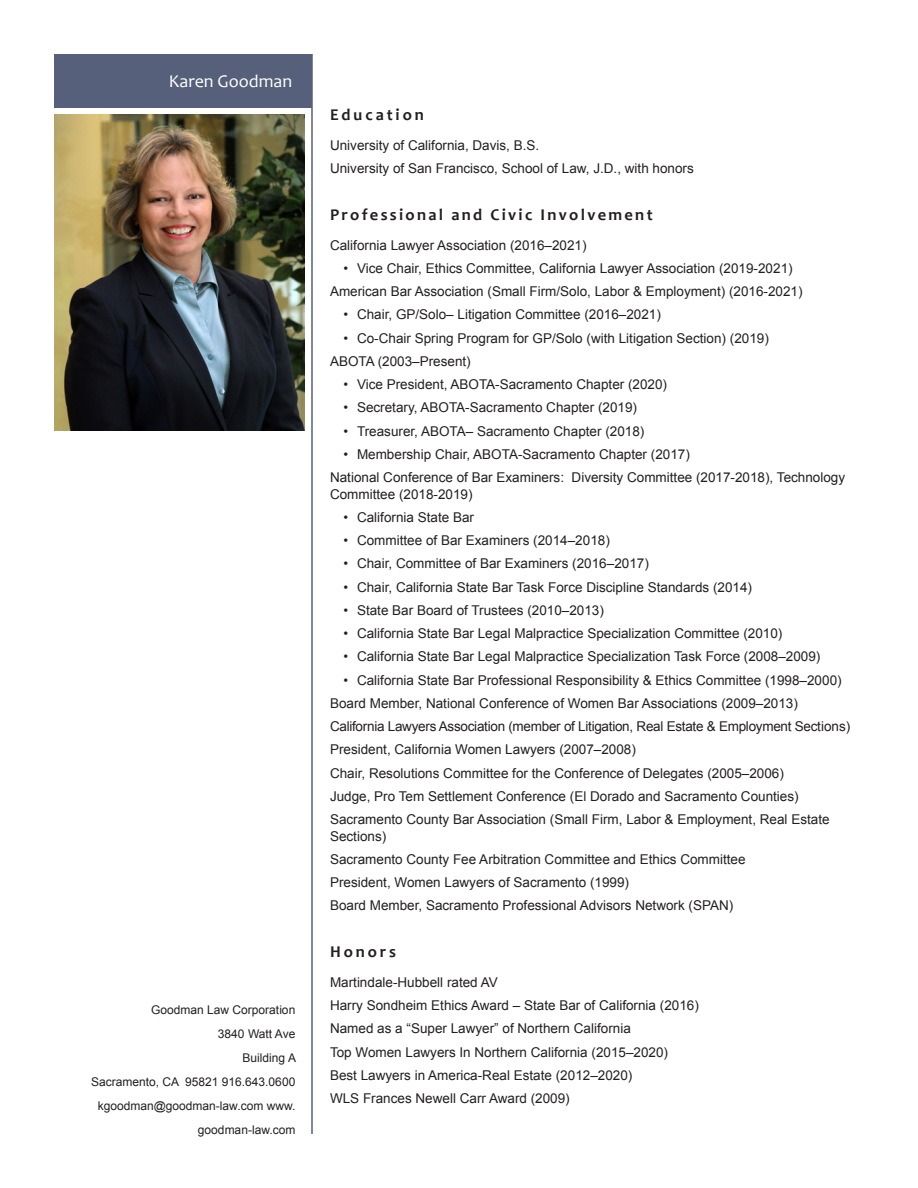
<style>
.page{position:relative;width:918px;height:1188px;background:#fff}
.page>*{position:absolute;margin:0;border:0;box-sizing:border-box;transform-origin:0 0}
.t1{font:18px "Candara";color:#fff}
.t2{font:700 16.5px "Candara";letter-spacing:.14em;color:#231f20}
.t3{font:13.5px/16.5px "Arial";color:#231f20}
.t4{font:13.5px "Arial";letter-spacing:-.02em;color:#231f20}
.t5{font:12px/24px "Arial";color:#231f20;text-align:right}
</style>
<div class="page">
<img style="left:54px;top:114px;width:251px;height:317px">
<div style="left:54px;top:54px;width:258px;height:54px;background:#57607a"></div>
<hr style="left:311px;top:54px;width:2px;height:1080px;background:#57607a">
<p class="t1" style="left:169px;top:69px;width:125px">Karen Goodman</p>
<p class="t5" style="left:151px;top:998px;width:146px">Goodman Law Corporation</p>
<p class="t5" style="left:218px;top:1022px;width:79px">3840 Watt Ave</p>
<p class="t5" style="left:243px;top:1046px;width:55px">Building A</p>
<p class="t5" style="left:91px;top:1070px;width:206px">Sacramento, CA 95821 916.643.0600</p>
<p class="t5" style="left:98px;top:1094px;width:199px">kgoodman@goodman-law.com www. goodman-law.com</p>
<p class="t2" style="left:330px;top:105px;width:95px">E d u c a t i o n</p>
<p class="t3" style="left:330px;top:137px;width:211px">University of California, Davis, B.S.</p>
<p class="t3" style="left:330px;top:160px;width:365px">University of San Francisco, School of Law, J.D., with honors</p>
<p class="t2" style="left:330px;top:204px;width:324px">Professional and Civic Involvement</p>
<p class="t3" style="left:330px;top:237px;width:258px">California Lawyer Association (2016–2021)</p>
<p class="t3" style="left:344px;top:260px;width:451px">• Vice Chair, Ethics Committee, California Lawyer Association (2019-2021)</p>
<p class="t3" style="left:330px;top:283px;width:474px">American Bar Association (Small Firm/Solo, Labor &amp; Employment) (2016-2021)</p>
<p class="t3" style="left:344px;top:307px;width:319px">• Chair, GP/Solo– Litigation Committee (2016–2021)</p>
<p class="t3" style="left:344px;top:330px;width:427px">• Co-Chair Spring Program for GP/Solo (with Litigation Section) (2019)</p>
<p class="t3" style="left:330px;top:353px;width:142px">ABOTA (2003–Present)</p>
<p class="t3" style="left:344px;top:376px;width:325px">• Vice President, ABOTA-Sacramento Chapter (2020)</p>
<p class="t3" style="left:344px;top:400px;width:295px">• Secretary, ABOTA-Sacramento Chapter (2019)</p>
<p class="t3" style="left:344px;top:423px;width:302px">• Treasurer, ABOTA– Sacramento Chapter (2018)</p>
<p class="t3" style="left:344px;top:446px;width:348px">• Membership Chair, ABOTA-Sacramento Chapter (2017)</p>
<p class="t3" style="left:330px;top:469px;width:517px">National Conference of Bar Examiners: Diversity Committee (2017-2018), Technology<br>Committee (2018-2019)</p>
<p class="t3" style="left:344px;top:509px;width:132px">• California State Bar</p>
<p class="t3" style="left:344px;top:532px;width:268px">• Committee of Bar Examiners (2014–2018)</p>
<p class="t3" style="left:344px;top:556px;width:307px">• Chair, Committee of Bar Examiners (2016–2017)</p>
<p class="t3" style="left:344px;top:579px;width:410px">• Chair, California State Bar Task Force Discipline Standards (2014)</p>
<p class="t3" style="left:344px;top:602px;width:262px">• State Bar Board of Trustees (2010–2013)</p>
<p class="t3" style="left:344px;top:625px;width:440px">• California State Bar Legal Malpractice Specialization Committee (2010)</p>
<p class="t3" style="left:344px;top:649px;width:478px">• California State Bar Legal Malpractice Specialization Task Force (2008–2009)</p>
<p class="t3" style="left:344px;top:672px;width:500px">• California State Bar Professional Responsibility &amp; Ethics Committee (1998–2000)</p>
<p class="t3" style="left:330px;top:695px;width:469px">Board Member, National Conference of Women Bar Associations (2009–2013)</p>
<p class="t4" style="left:330px;top:718px;width:522px">California Lawyers Association (member of Litigation, Real Estate &amp; Employment Sections)</p>
<p class="t3" style="left:330px;top:742px;width:307px">President, California Women Lawyers (2007–2008)</p>
<p class="t3" style="left:330px;top:765px;width:455px">Chair, Resolutions Committee for the Conference of Delegates (2005–2006)</p>
<p class="t3" style="left:330px;top:788px;width:470px">Judge, Pro Tem Settlement Conference (El Dorado and Sacramento Counties)</p>
<p class="t3" style="left:330px;top:811px;width:501px">Sacramento County Bar Association (Small Firm, Labor &amp; Employment, Real Estate<br>Sections)</p>
<p class="t3" style="left:330px;top:851px;width:417px">Sacramento County Fee Arbitration Committee and Ethics Committee</p>
<p class="t3" style="left:330px;top:874px;width:301px">President, Women Lawyers of Sacramento (1999)</p>
<p class="t3" style="left:330px;top:898px;width:405px">Board Member, Sacramento Professional Advisors Network (SPAN)</p>
<p class="t2" style="left:330px;top:942px;width:68px">H o n o r s</p>
<p class="t3" style="left:330px;top:974px;width:169px">Martindale-Hubbell rated AV</p>
<p class="t3" style="left:330px;top:997px;width:370px">Harry Sondheim Ethics Award – State Bar of California (2016)</p>
<p class="t3" style="left:330px;top:1021px;width:302px">Named as a “Super Lawyer” of Northern California</p>
<p class="t3" style="left:330px;top:1044px;width:340px">Top Women Lawyers In Northern California (2015–2020)</p>
<p class="t3" style="left:330px;top:1067px;width:304px">Best Lawyers in America-Real Estate (2012–2020)</p>
<p class="t3" style="left:330px;top:1090px;width:241px">WLS Frances Newell Carr Award (2009)</p>
</div>
